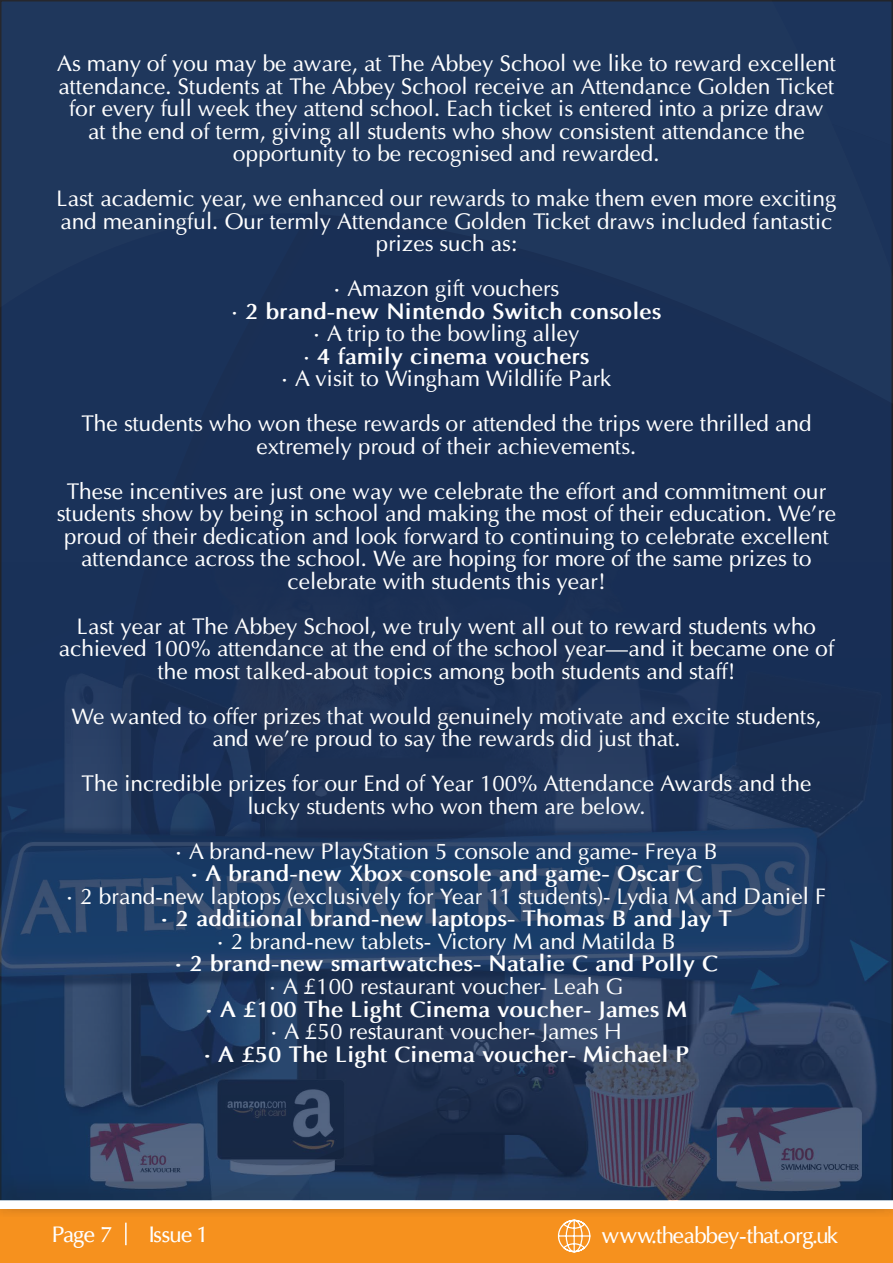
<style>
.page{position:relative;width:893px;height:1263px;background:#fff}
.page>*{position:absolute;margin:0;border:0;box-sizing:border-box;transform-origin:0 0}
.t1{font:22.5px/22.5px "Optima";color:#fff;text-align:center}
.t2{font:700 22.5px "Optima";color:#fff}
.t3{font:22.5px "Oregon LDO Medium";color:#fff}
.s1{font-weight:400}
</style>
<div class="page">
<div style="left:0;top:0;width:893px;height:556px;background:#1a3259"></div>
<div style="left:0;top:1209px;width:893px;height:54px;background:#f6911e"></div>
<hr style="left:125px;top:1222px;width:2px;height:23px;background:#fff">
<div style="left:0;top:1173px;width:893px;height:46px;background:#231f20;opacity:.75"></div>
<div style="left:0;top:1201px;width:893px;height:8px;background:#fff"></div>
<svg style="left:557px;top:1218px;width:35px;height:34px"></svg>
<img style="left:0;top:556px;width:893px;height:645px">
<p class="t1" style="left:57px;top:52px;width:780px">As many of you may be aware, at The Abbey School we like to reward excellent attendance. Students at The Abbey School receive an Attendance Golden Ticket for every full week they attend school. Each ticket is entered into a prize draw<br>at the end of term, giving all students who show consistent attendance the opportunity to be recognised and rewarded.</p>
<p class="t1" style="left:57px;top:187px;width:781px">Last academic year, we enhanced our rewards to make them even more exciting and meaningful. Our termly Attendance Golden Ticket draws included fantastic prizes such as:</p>
<p class="t1" style="left:334px;top:277px;width:227px">•Amazon gift vouchers</p>
<p class="t2" style="left:232px;top:297px;width:431px"><span class="s1">•</span>2 brand-new Nintendo Switch consoles</p>
<p class="t1" style="left:314px;top:322px;width:267px">•A trip to the bowling alley</p>
<p class="t2" style="left:303px;top:342px;width:288px"><span class="s1">•</span>4 family cinema vouchers</p>
<p class="t1" style="left:281px;top:367px;width:332px">•A visit to Wingham Wildlife Park</p>
<p class="t1" style="left:81px;top:412px;width:732px">The students who won these rewards or attended the trips were thrilled and extremely proud of their achievements.</p>
<p class="t1" style="left:57px;top:480px;width:781px">These incentives are just one way we celebrate the effort and commitment our students show by being in school and making the most of their education. We’re proud of their dedication and look forward to continuing to celebrate excellent attendance across the school. We are hoping for more of the same prizes to celebrate with students this year!</p>
<p class="t1" style="left:59px;top:615px;width:777px">Last year at The Abbey School, we truly went all out to reward students who achieved 100% attendance at the end of the school year—and it became one of the most talked-about topics among both students and staff!</p>
<p class="t1" style="left:72px;top:705px;width:751px">We wanted to offer prizes that would genuinely motivate and excite students, and we’re proud to say the rewards did just that.</p>
<p class="t1" style="left:82px;top:772px;width:731px">The incredible prizes for our End of Year 100% Attendance Awards and the lucky students who won them are below.</p>
<p class="t1" style="left:175px;top:840px;width:544px">•A brand-new PlayStation 5 console and game- Freya B</p>
<p class="t2" style="left:191px;top:860px;width:513px">•A brand-new Xbox console and game- Oscar C</p>
<p class="t1" style="left:67px;top:885px;width:761px">•2 brand-new laptops (exclusively for Year 11 students)- Lydia M and Daniel F</p>
<p class="t2" style="left:161px;top:905px;width:573px">•2 additional brand-new laptops- Thomas B and Jay T</p>
<p class="t1" style="left:217px;top:930px;width:460px">•2 brand-new tablets- Victory M and Matilda B</p>
<p class="t2" style="left:175px;top:950px;width:544px">•2 brand-new smartwatches- Natalie C and Polly C</p>
<p class="t1" style="left:270px;top:975px;width:355px">•A £100 restaurant voucher- Leah G</p>
<p class="t2" style="left:206px;top:995px;width:483px">•A £100 The Light Cinema voucher- James M</p>
<p class="t1" style="left:271px;top:1020px;width:353px">•A £50 restaurant voucher- James H</p>
<p class="t2" style="left:204px;top:1040px;width:487px">•A £50 The Light Cinema voucher- Michael P</p>
<p class="t3" style="left:53px;top:1222px;width:60px">Page 7</p>
<p class="t3" style="left:150px;top:1222px;width:56px">Issue 1</p>
<p class="t3" style="left:601px;top:1222px;width:239px">www.theabbey-that.org.uk</p>
</div>
